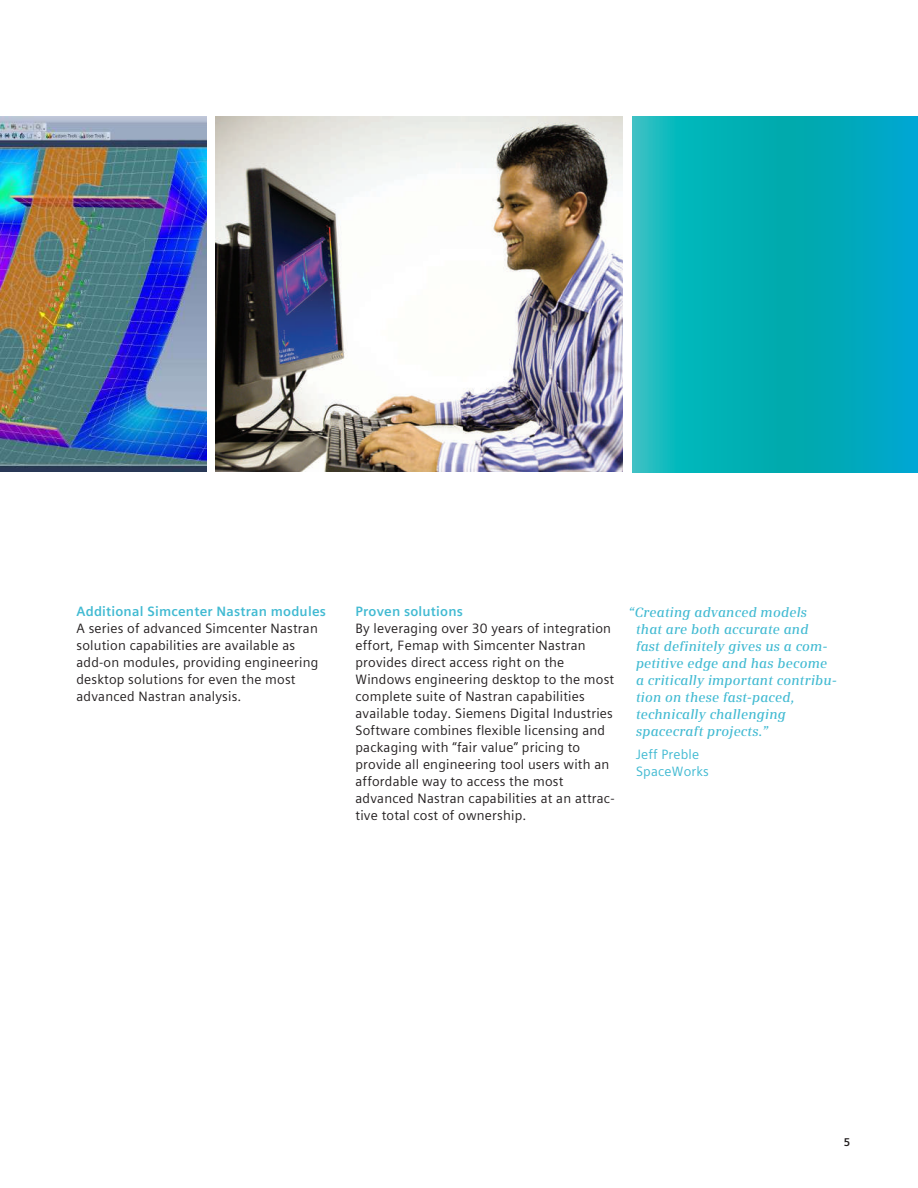
<style>
.page{position:relative;width:918px;height:1188px;background:#fff}
.page>*{position:absolute;margin:0;border:0;box-sizing:border-box;transform-origin:0 0}
.t1{font:13.5px/17px "Siemens Sans Global";letter-spacing:.015em;color:#231f20}
.t2{font:italic 600 13.5px/17px "Siemens Serif";letter-spacing:.015em;color:#41bad2}
.t3{font:700 13.5px "Siemens Sans Global";letter-spacing:.015em;color:#41bad2}
.t4{font:13.5px/17px "Siemens Sans Global";letter-spacing:.015em;color:#41bad2}
.t5{font:700 11.25px "Siemens Sans Global";color:#231f20}
</style>
<div class="page">
<img style="left:215px;top:117px;width:408px;height:355px">
<img style="left:0;top:117px;width:206px;height:354px">
<svg style="left:632px;top:117px;width:286px;height:355px;background:#05aeba"></svg>
<p class="t3" style="left:77px;top:601px;width:251px">Additional Simcenter Nastran modules</p>
<p class="t1" style="left:77px;top:620px;width:243px">A series of advanced Simcenter Nastran solution capabilities are available as add-on modules, providing engineering desktop solutions for even the most advanced Nastran analysis.</p>
<p class="t3" style="left:356px;top:601px;width:109px">Proven solutions</p>
<p class="t1" style="left:356px;top:620px;width:261px">By leveraging over 30 years of integration effort, Femap with Simcenter Nastran provides direct access right on the Windows engineering desktop to the most complete suite of Nastran capabilities available today. Siemens Digital Industries Software combines flexible licensing and packaging with “fair value” pricing to provide all engineering tool users with an affordable way to access the most advanced Nastran capabilities at an attrac&shy;tive total cost of ownership.</p>
<p class="t2" style="left:636px;top:603px;width:202px;text-indent:-8px">“Creating advanced models<br>that are both accurate and<br>fast definitely gives us a com&shy;petitive edge and has become a critically important contribu&shy;tion on these fast-paced, technically challenging spacecraft projects.”</p>
<p class="t4" style="left:636px;top:746px;width:74px">Jeff Preble<br>SpaceWorks</p>
<p class="t5" style="left:844px;top:1134px;width:8px">5</p>
</div>
